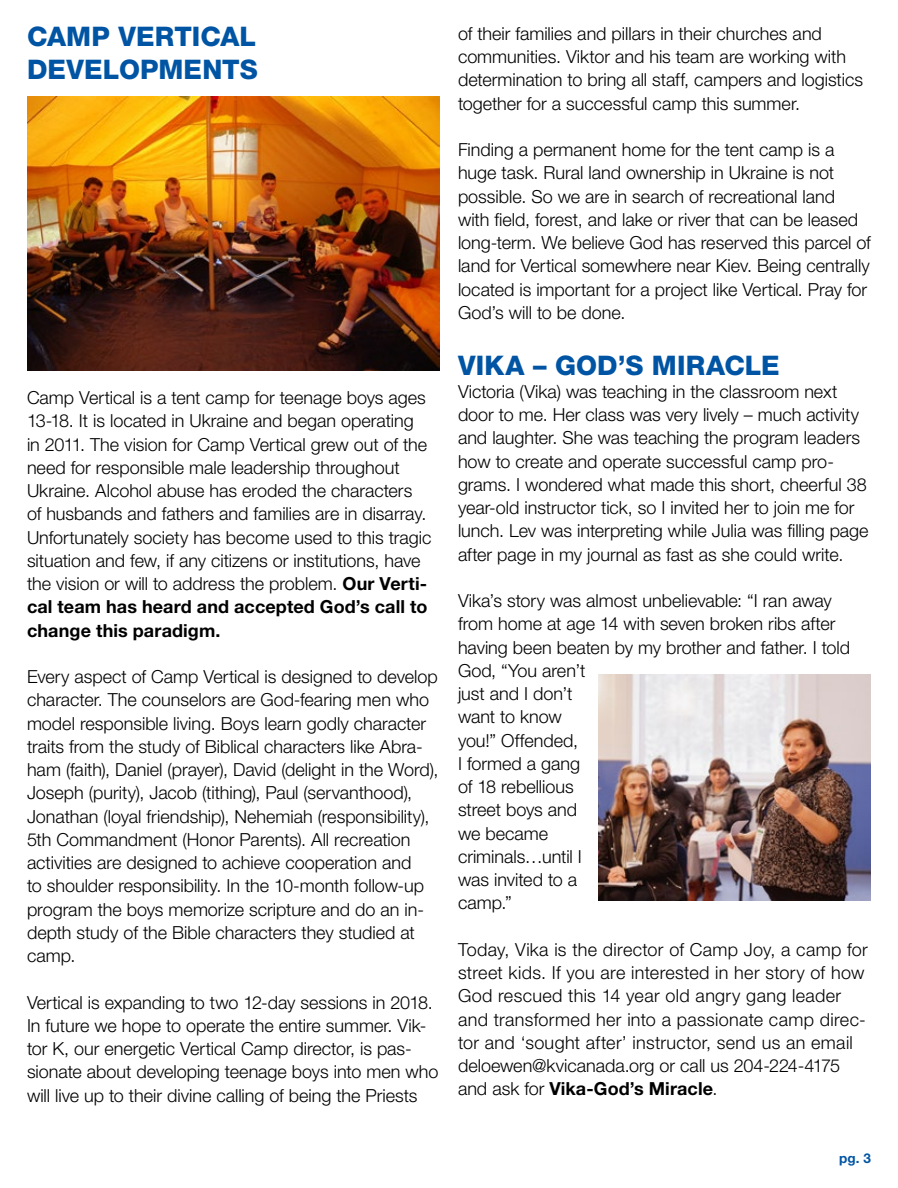
<style>
.page{position:relative;width:898px;height:1188px;background:#fff}
.page>*{position:absolute;margin:0;border:0;box-sizing:border-box;transform-origin:0 0}
.t1{font:800 27px/32.4px "Helvetica Neue LT Std";letter-spacing:.005em;color:#0054a4}
.t2{font:300 18px/23.2px "Helvetica Neue LT Std";color:#000}
.t3{font:700 13.5px "Helvetica Neue LT Std";color:#0054a4}
.s1{font-weight:700}
</style>
<div class="page">
<img style="left:27px;top:96px;width:413px;height:275px">
<img style="left:599px;top:675px;width:272px;height:226px">
<p class="t1" style="left:27px;top:20px;width:232px">CAMP VERTICAL<br>DEVELOPMENTS</p>
<p class="t2" style="left:27px;top:386px;width:406px">Camp Vertical is a tent camp for teenage boys ages 13-18. It is located in Ukraine and began operating<br>in 2011. The vision for Camp Vertical grew out of the need for responsible male leadership throughout Ukraine. Alcohol abuse has eroded the characters<br>of husbands and fathers and families are in disarray.<br>Unfortunately society has become used to this tragic situation and few, if any citizens or institutions, have the vision or will to address the problem. <span class="s1">Our Verti&shy;cal team has heard and accepted God’s call to change this paradigm.</span></p>
<p class="t2" style="left:27px;top:665px;width:413px">Every aspect of Camp Vertical is designed to develop character. The counselors are God-fearing men who model responsible living. Boys learn godly character traits from the study of Biblical characters like Abra&shy;ham (faith), Daniel (prayer), David (delight in the Word), Joseph (purity), Jacob (tithing), Paul (servanthood), Jonathan (loyal friendship), Nehemiah (responsibility), 5th Commandment (Honor Parents). All recreation activities are designed to achieve cooperation and<br>to shoulder responsibility. In the 10-month follow-up program the boys memorize scripture and do an in&shy;depth study of the Bible characters they studied at camp.</p>
<p class="t2" style="left:27px;top:990px;width:413px">Vertical is expanding to two 12-day sessions in 2018.<br>In future we hope to operate the entire summer. Vik&shy;tor K, our energetic Vertical Camp director, is pas&shy;sionate about developing teenage boys into men who will live up to their divine calling of being the Priests</p>
<p class="t2" style="left:458px;top:21px;width:406px">of their families and pillars in their churches and communities. Viktor and his team are working with determination to bring all staff, campers and logistics together for a successful camp this summer.</p>
<p class="t2" style="left:458px;top:138px;width:414px">Finding a permanent home for the tent camp is a huge task. Rural land ownership in Ukraine is not possible. So we are in search of recreational land with field, forest, and lake or river that can be leased long-term. We believe God has reserved this parcel of land for Vertical somewhere near Kiev. Being centrally located is important for a project like Vertical. Pray for God’s will to be done.</p>
<p class="t1" style="left:458px;top:349px;width:323px">VIKA – GOD’S MIRACLE</p>
<p class="t2" style="left:458px;top:379px;width:412px">Victoria (Vika) was teaching in the classroom next door to me. Her class was very lively – much activity and laughter. She was teaching the program leaders how to create and operate successful camp pro&shy;grams. I wondered what made this short, cheerful 38 year-old instructor tick, so I invited her to join me for lunch. Lev was interpreting while Julia was filling page after page in my journal as fast as she could write.</p>
<p class="t2" style="left:458px;top:589px;width:393px">Vika’s story was almost unbelievable: “I ran away from home at age 14 with seven broken ribs after having been beaten by my brother and father. I told<br>God, “You aren’t<br>just and I don’t<br>want to know<br>you!” Offended,<br>I formed a gang<br>of 18 rebellious<br>street boys and<br>we became<br>criminals…until I<br>was invited to a<br>camp.”</p>
<p class="t2" style="left:458px;top:937px;width:411px">Today, Vika is the director of Camp Joy, a camp for street kids. If you are interested in her story of how God rescued this 14 year old angry gang leader and transformed her into a passionate camp direc&shy;tor and ‘sought after’ instructor, send us an email deloewen@kvicanada.org or call us 204-224-4175 and ask for <span class="s1">Vika-God’s Miracle</span>.</p>
<p class="t3" style="left:839px;top:1150px;width:33px">pg. 3</p>
</div>
